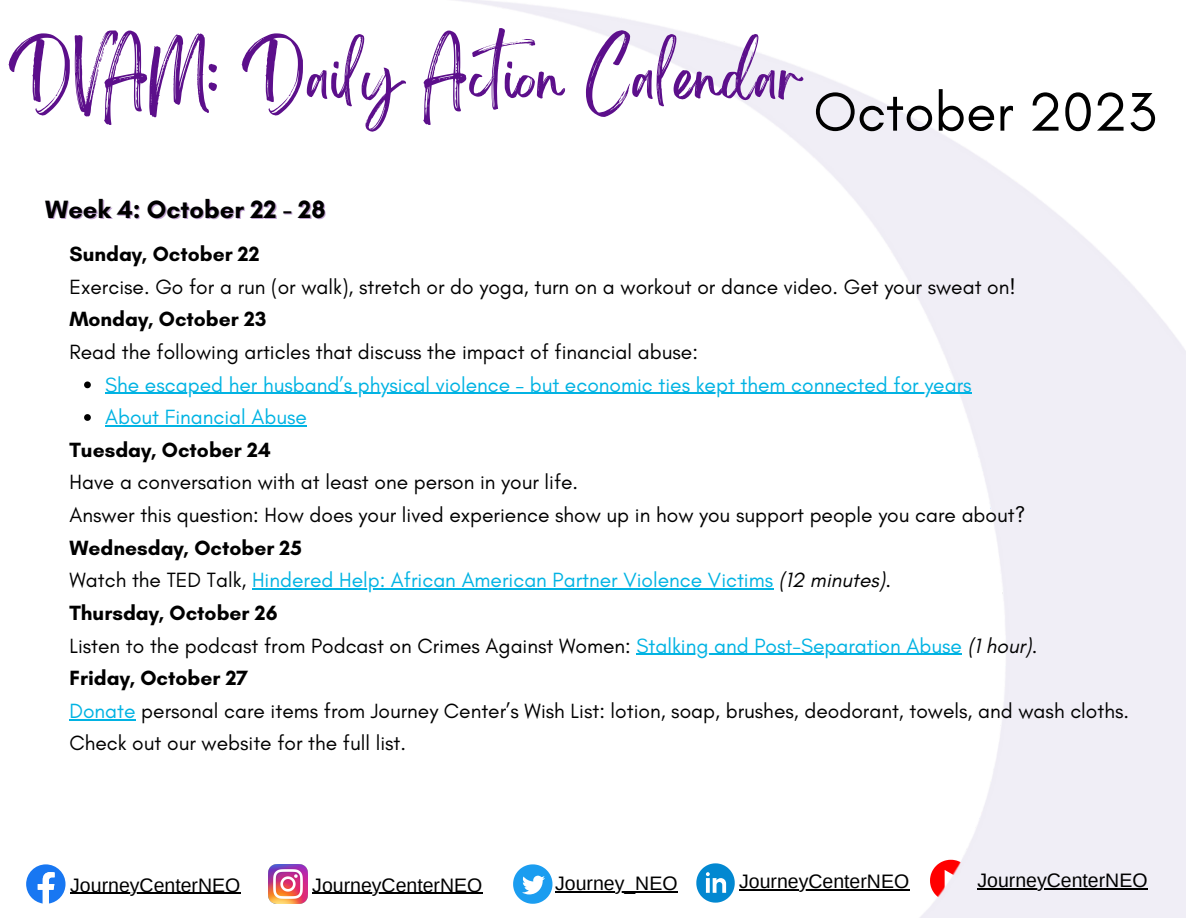
<style>
.page{position:relative;width:1188px;height:918px;background:#fff}
.page>*{position:absolute;margin:0;border:0;box-sizing:border-box;transform-origin:0 0}
.t1{font:55.35px "Glacial Indifference";color:#000}
.t2{font:53.85px "Brightwall";color:#5c0f8b}
.t3{font:700 25.5px "Glacial Indifference";color:#000}
.t4{font:21px/32.7px "Glacial Indifference";color:#000}
.t5{font:21px "Glacial Indifference";color:#01b3e3}
.t6{font:700 21px "Glacial Indifference";color:#000}
.t7{font:19.5px "Arimo";color:#000}
.s1{color:#000}
.s2{font-style:italic;color:#000}
.s3{color:#01b3e3}
.s4{font-style:italic}
</style>
<div class="page">
<svg style="left:26px;top:864px;width:40px;height:40px"></svg>
<img style="left:268px;top:864px;width:40px;height:40px">
<img style="left:446px;top:0;width:739px;height:918px">
<svg style="left:84px;top:381px;width:7px;height:7px"></svg>
<hr style="left:105px;top:393px;width:867px;height:1px;background:#01b3e3">
<svg style="left:84px;top:414px;width:7px;height:7px"></svg>
<hr style="left:105px;top:425px;width:202px;height:1px;background:#01b3e3">
<hr style="left:252px;top:588px;width:521px;height:2px;background:#01b3e3">
<hr style="left:637px;top:654px;width:325px;height:1px;background:#01b3e3">
<hr style="left:69px;top:719px;width:67px;height:1px;background:#01b3e3">
<hr style="left:70px;top:893px;width:170px;height:1px;background:#000">
<hr style="left:312px;top:893px;width:170px;height:1px;background:#000">
<hr style="left:555px;top:891px;width:123px;height:2px;background:#000">
<hr style="left:739px;top:890px;width:170px;height:1px;background:#000">
<hr style="left:977px;top:888px;width:171px;height:1px;background:#000">
<p class="t2" style="left:9px;top:58px;width:794px">DVAM: Daily Action Calendar</p>
<p class="t1" style="left:813px;top:78px;width:344px">October 2023</p>
<p class="t3" style="left:45px;top:194px;width:282px">Week 4: October 22 - 28</p>
<p class="t6" style="left:69px;top:241px;width:192px">Sunday, October 22</p>
<p class="t4" style="left:69px;top:270px;width:948px">Exercise. Go for a run (or walk), stretch or do yoga, turn on a workout or dance video. Get your sweat on!</p>
<p class="t6" style="left:69px;top:306px;width:198px">Monday, October 23</p>
<p class="t4" style="left:69px;top:335px;width:630px">Read the following articles that discuss the impact of financial abuse:</p>
<p class="t5" style="left:105px;top:372px;width:868px">She escaped her husband’s physical violence – but economic ties kept them connected for years</p>
<p class="t5" style="left:105px;top:404px;width:203px">About Financial Abuse</p>
<p class="t6" style="left:69px;top:437px;width:203px">Tuesday, October 24</p>
<p class="t4" style="left:69px;top:466px;width:510px">Have a conversation with at least one person in your life.</p>
<p class="t4" style="left:69px;top:498px;width:957px">Answer this question: How does your lived experience show up in how you support people you care about?</p>
<p class="t6" style="left:69px;top:535px;width:234px">Wednesday, October 25</p>
<p class="t5" style="left:69px;top:567px;width:823px"><span class="s1">Watch the TED Talk,</span> Hindered Help: African American Partner Violence Victims <span class="s2">(12 minutes)</span><span class="s1">.</span></p>
<p class="t6" style="left:69px;top:600px;width:210px">Thursday, October 26</p>
<p class="t4" style="left:69px;top:629px;width:969px">Listen to the podcast from Podcast on Crimes Against Women: <span class="s3">Stalking and Post-Separation Abuse</span> <span class="s4">(1 hour)</span>.</p>
<p class="t6" style="left:69px;top:665px;width:180px">Friday, October 27</p>
<p class="t4" style="left:69px;top:694px;width:1061px"><span class="s3">Donate</span> personal care items from Journey Center’s Wish List: lotion, soap, brushes, deodorant, towels, and wash cloths.<br>Check out our website for the full list.</p>
<p class="t7" style="left:70px;top:874px;width:172px">JourneyCenterNEO</p>
<p class="t7" style="left:312px;top:874px;width:172px">JourneyCenterNEO</p>
<p class="t7" style="left:555px;top:873px;width:124px">Journey_NEO</p>
<p class="t7" style="left:739px;top:871px;width:172px">JourneyCenterNEO</p>
<p class="t7" style="left:977px;top:870px;width:172px">JourneyCenterNEO</p>
</div>
